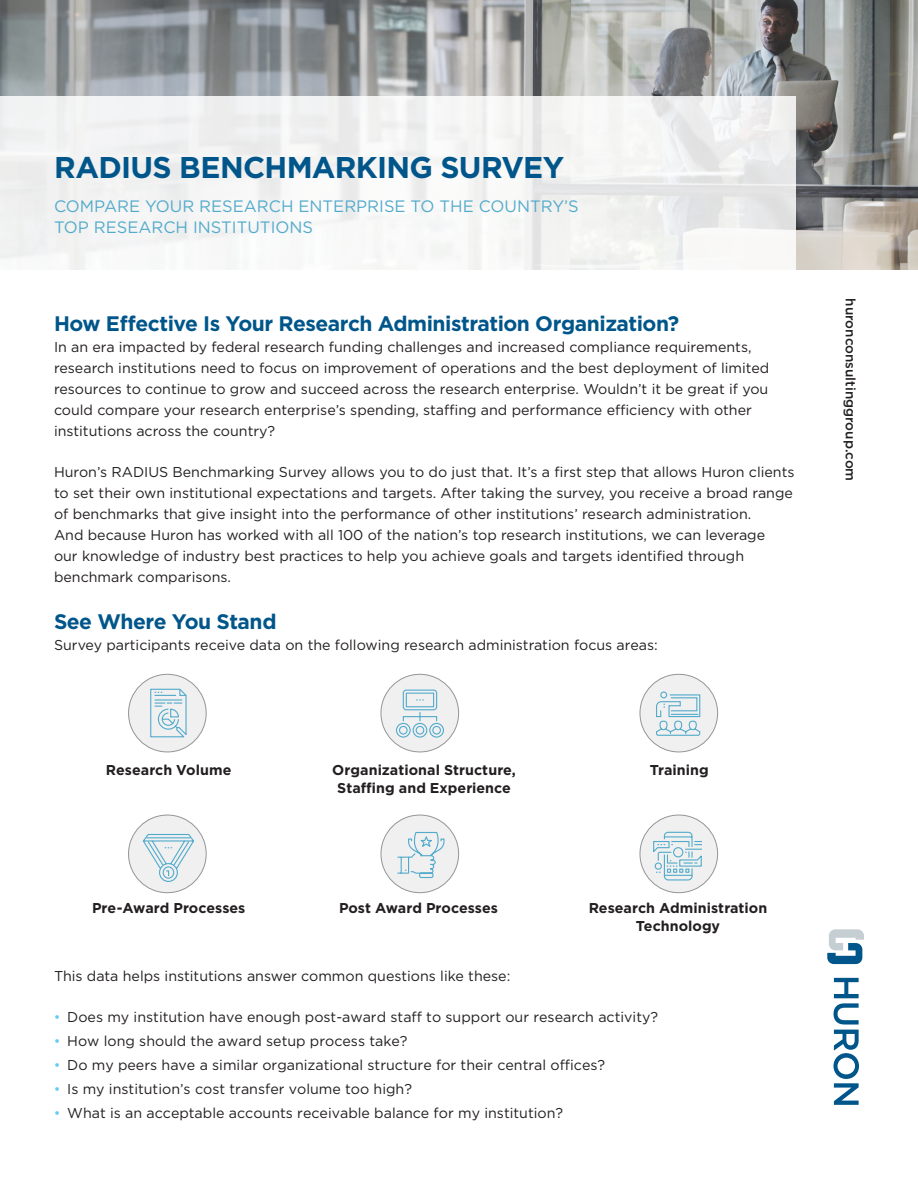
<style>
.page{position:relative;width:918px;height:1188px;background:#fff}
.page>*{position:absolute;margin:0;border:0;box-sizing:border-box;transform-origin:0 0}
.Header_-_Opening{font:700 30px "Gotham";letter-spacing:-.025em;color:#00568a}
.Heading_1{font:700 21px "Gotham";letter-spacing:-.025em;color:#00568a}
.Header_2_-_Opening_D{font:16.5px/21px "Gotham";color:#53abcb}
.Body{font:14.25px/21px "Gotham";color:#231f20}
.Heading_3{font:700 14.25px/18px "Gotham";color:#231f20;text-align:center}
.t1{font:500 13.5px "Gotham";color:#231f20}
.s1{color:#63cdf3}
</style>
<div class="page">
<img style="left:0;top:0;width:918px;height:270px">
<svg style="left:0;top:96px;width:796px;height:174px;fill:#f3f3f3"></svg>
<svg style="left:833px;top:978px;width:26px;height:127px"></svg>
<svg style="left:827px;top:929px;width:37px;height:35px"></svg>
<div style="left:129px;top:674px;width:77px;height:78px;background:#f0f0f1;border-radius:50%"></div>
<div style="left:128px;top:674px;width:79px;height:78px;border:1px solid #939598;border-radius:50%"></div>
<div style="left:129px;top:815px;width:77px;height:78px;background:#f0f0f1;border-radius:50%"></div>
<div style="left:128px;top:815px;width:79px;height:78px;border:1px solid #939598;border-radius:50%"></div>
<div style="left:381px;top:674px;width:78px;height:78px;background:#f0f0f1;border-radius:50%"></div>
<div style="left:381px;top:674px;width:78px;height:78px;border:1px solid #939598;border-radius:50%"></div>
<div style="left:381px;top:815px;width:78px;height:78px;background:#f0f0f1;border-radius:50%"></div>
<div style="left:381px;top:815px;width:78px;height:78px;border:1px solid #939598;border-radius:50%"></div>
<div style="left:640px;top:674px;width:78px;height:78px;background:#f0f0f1;border-radius:50%"></div>
<div style="left:640px;top:674px;width:78px;height:78px;border:1px solid #939598;border-radius:50%"></div>
<div style="left:640px;top:815px;width:78px;height:78px;background:#f0f0f1;border-radius:50%"></div>
<div style="left:640px;top:815px;width:78px;height:78px;border:1px solid #939598;border-radius:50%"></div>
<svg style="left:396px;top:689px;width:48px;height:49px"></svg>
<div style="left:660px;top:691px;width:7px;height:7px;border:1px solid #53abcb;border-radius:50%"></div>
<svg style="left:656px;top:694px;width:45px;height:42px"></svg>
<svg style="left:141px;top:834px;width:54px;height:49px"></svg>
<svg style="left:397px;top:832px;width:48px;height:46px"></svg>
<svg style="left:653px;top:831px;width:49px;height:50px"></svg>
<svg style="left:150px;top:688px;width:37px;height:50px"></svg>
<p class="Header_-_Opening" style="left:54px;top:147px;width:512px">RADIUS BENCHMARKING SURVEY</p>
<p class="Header_2_-_Opening_D" style="left:54px;top:196px;width:526px">COMPARE YOUR RESEARCH ENTERPRISE TO THE COUNTRY’S<br>TOP RESEARCH INSTITUTIONS</p>
<p class="Heading_1" style="left:54px;top:309px;width:627px">How Effective Is Your Research Administration Organization?</p>
<p class="Body" style="left:54px;top:336px;width:717px">In an era impacted by federal research funding challenges and increased compliance requirements, research institutions need to focus on improvement of operations and the best deployment of limited resources to continue to grow and succeed across the research enterprise. Wouldn’t it be great if you could compare your research enterprise’s spending, staffing and performance efficiency with other institutions across the country?</p>
<p class="Body" style="left:54px;top:461px;width:742px">Huron’s RADIUS Benchmarking Survey allows you to do just that. It’s a first step that allows Huron clients to set their own institutional expectations and targets. After taking the survey, you receive a broad range of benchmarks that give insight into the performance of other institutions’ research administration.<br>And because Huron has worked with all 100 of the nation’s top research institutions, we can leverage<br>our knowledge of industry best practices to help you achieve goals and targets identified through benchmark comparisons.</p>
<p class="Heading_1" style="left:54px;top:608px;width:224px">See Where You Stand</p>
<p class="Body" style="left:54px;top:634px;width:605px">Survey participants receive data on the following research administration focus areas:</p>
<p class="Heading_3" style="left:106px;top:761px;width:127px">Research Volume</p>
<p class="Heading_3" style="left:92px;top:899px;width:155px">Pre-Award Processes</p>
<p class="Heading_3" style="left:332px;top:761px;width:185px">Organizational Structure,<br>Staffing and Experience</p>
<p class="Heading_3" style="left:650px;top:761px;width:60px">Training</p>
<p class="Heading_3" style="left:339px;top:899px;width:160px">Post Award Processes</p>
<p class="Heading_3" style="left:589px;top:899px;width:180px">Research Administration<br>Technology</p>
<p class="Body" style="left:54px;top:965px;width:458px">This data helps institutions answer common questions like these:</p>
<p class="Body" style="left:54px;top:1006px;width:606px"><span class="s1">•</span> Does my institution have enough post-award staff to support our research activity?</p>
<p class="Body" style="left:54px;top:1030px;width:355px"><span class="s1">•</span> How long should the award setup process take?</p>
<p class="Body" style="left:54px;top:1054px;width:553px"><span class="s1">•</span> Do my peers have a similar organizational structure for their central offices?</p>
<p class="Body" style="left:54px;top:1078px;width:360px"><span class="s1">•</span> Is my institution’s cost transfer volume too high?</p>
<p class="Body" style="left:54px;top:1102px;width:511px"><span class="s1">•</span> What is an acceptable accounts receivable balance for my institution?</p>
<p class="t1" style="left:859px;top:298px;width:184px;rotate:90deg">huronconsultinggroup.com</p>
</div>
